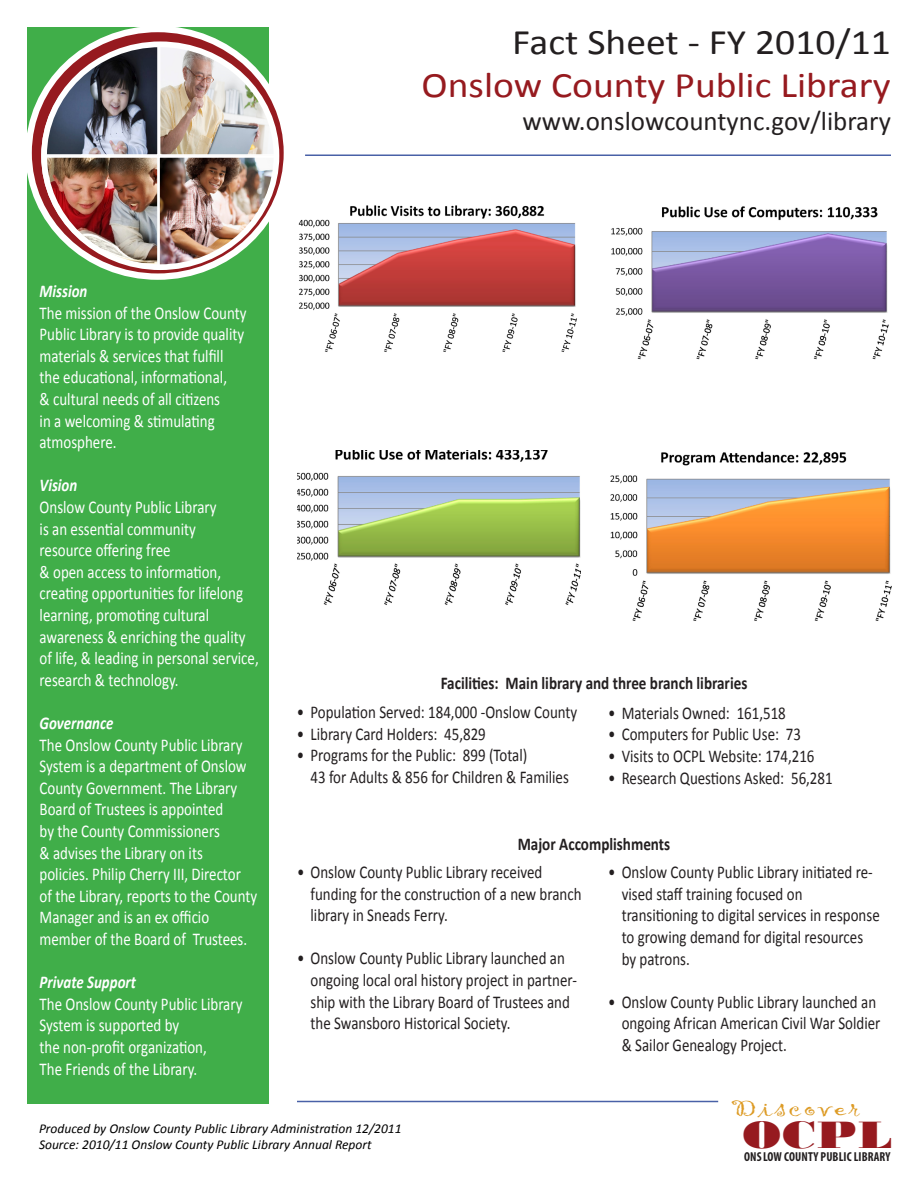
<style>
.page{position:relative;width:918px;height:1188px;background:#fff}
.page>*{position:absolute;margin:0;border:0;box-sizing:border-box;transform-origin:0 0}
.t1{font:40.05px "Bodoni MT Black";color:#961a1f;scale:1.24 1}
.t2{font:36px "Calibri";color:#961a1f;scale:1.1 1}
.t3{font:36px "Calibri";color:#231f20;scale:1.1 1}
.t4{font:27px "Calibri";color:#231f20}
.t5{font:22.8px "Gigi";letter-spacing:.075em;color:#dd9b25;scale:1.38 1}
.t6{font:18px/21.6px "Calibri";color:#fff;scale:.83 1}
.t7{font:18px/21.6px "Calibri";color:#231f20;scale:.83 1}
.t8{font:700 18px "Calibri";color:#231f20;scale:.84 1}
.t9{font:italic 700 18px "Calibri";color:#fff;scale:.83 1}
.t10{font:italic 13.5px/16.2px "Calibri";color:#000}
.t11{font:700 condensed 13.05px "Myriad Pro";letter-spacing:.01em;color:#231f20;scale:.95 1}
</style>
<div class="page">
<hr style="left:305px;top:154px;width:586px;height:2px;background:#4961a7">
<div style="left:27px;top:27px;width:241px;height:1076px;background:#40ae49"></div>
<hr style="left:297px;top:1101px;width:421px;height:1px;background:#4961a7">
<svg style="left:29px;top:29px;width:258px;height:248px;background:#b45d61"></svg>
<div style="left:25px;top:26px;width:265px;height:254px;border:6px solid #fff;border-radius:50%"></div>
<img style="left:40px;top:43px;width:237px;height:226px">
<div style="left:41px;top:41px;width:238px;height:229px;border:6px solid #fff;border-radius:50%"></div>
<img style="left:610px;top:451px;width:281px;height:170px">
<img style="left:611px;top:206px;width:278px;height:154px">
<img style="left:297px;top:450px;width:283px;height:155px">
<img style="left:298px;top:205px;width:279px;height:147px">
<h2 class="t3" style="left:512px;top:20px;width:346px">Fact Sheet - FY 2010/11</h2>
<h2 class="t2" style="left:422px;top:63px;width:428px">Onslow County Public Library</h2>
<h3 class="t4" style="left:523px;top:104px;width:370px">www.onslowcountync.gov/library</h3>
<p class="t9" style="left:40px;top:280px;width:59px">Mission</p>
<p class="t6" style="left:40px;top:301px;width:251px">The mission of the Onslow County<br>Public Library is to provide quality materials &amp; services that fulfill the educational, informational,<br>&amp; cultural needs of all citizens<br>in a welcoming &amp; stimulating atmosphere.</p>
<p class="t9" style="left:40px;top:474px;width:47px">Vision</p>
<p class="t6" style="left:40px;top:495px;width:266px">Onslow County Public Library<br>is an essential community<br>resource offering free<br>&amp; open access to information, creating opportunities for lifelong learning, promoting cultural awareness &amp; enriching the quality of life, &amp; leading in personal service, research &amp; technology.</p>
<p class="t9" style="left:40px;top:712px;width:91px">Governance</p>
<p class="t6" style="left:40px;top:733px;width:264px">The Onslow County Public Library<br>System is a department of Onslow<br>County Government. The Library<br>Board of Trustees is appointed<br>by the County Commissioners<br>&amp; advises the Library on its<br>policies. Philip Cherry III, Director of the Library, reports to the County<br>Manager and is an ex officio member of the Board of Trustees.</p>
<p class="t9" style="left:40px;top:971px;width:118px">Private Support</p>
<p class="t6" style="left:40px;top:992px;width:246px">The Onslow County Public Library<br>System is supported by<br>the non-profit organization,<br>The Friends of the Library.</p>
<p class="t8" style="left:441px;top:672px;width:367px">Facilities: Main library and three branch libraries</p>
<p class="t7" style="left:297px;top:700px;width:339px">• Population Served: 184,000 -Onslow County</p>
<p class="t7" style="left:297px;top:722px;width:229px">• Library Card Holders: 45,829</p>
<p class="t7" style="left:310px;top:743px;width:313px;text-indent:-14px">• Programs for the Public: 899 (Total)<br>43 for Adults &amp; 856 for Children &amp; Families</p>
<p class="t7" style="left:608px;top:701px;width:216px">• Materials Owned: 161,518</p>
<p class="t7" style="left:608px;top:723px;width:234px">• Computers for Public Use: 73</p>
<p class="t7" style="left:608px;top:744px;width:250px">• Visits to OCPL Website: 174,216</p>
<p class="t7" style="left:608px;top:766px;width:272px">• Research Questions Asked: 56,281</p>
<p class="t8" style="left:518px;top:833px;width:183px">Major Accomplishments</p>
<p class="t7" style="left:622px;top:860px;width:312px;text-indent:-14px">• Onslow County Public Library initiated re&shy;vised staff training focused on transitioning to digital services in response to growing demand for digital resources by patrons.</p>
<p class="t7" style="left:622px;top:990px;width:313px;text-indent:-14px">• Onslow County Public Library launched an ongoing African American Civil War Soldier &amp; Sailor Genealogy Project.</p>
<p class="t7" style="left:311px;top:860px;width:328px;text-indent:-14px">• Onslow County Public Library received funding for the construction of a new branch library in Sneads Ferry.</p>
<p class="t7" style="left:311px;top:947px;width:323px;text-indent:-14px">• Onslow County Public Library launched an ongoing local oral history project in partner&shy;ship with the Library Board of Trustees and the Swansboro Historical Society.</p>
<p class="t10" style="left:39px;top:1120px;width:364px">Produced by Onslow County Public Library Administration 12/2011<br>Source: 2010/11 Onslow County Public Library Annual Report</p>
<p class="t5" style="left:731px;top:1094px;width:94px">Discover</p>
<p class="t11" style="left:744px;top:1148px;width:155px">ONSLOW COUNTY PUBLIC LIBRARY</p>
<h1 class="t1" style="left:742px;top:1111px;width:123px">OCPL</h1>
</div>
